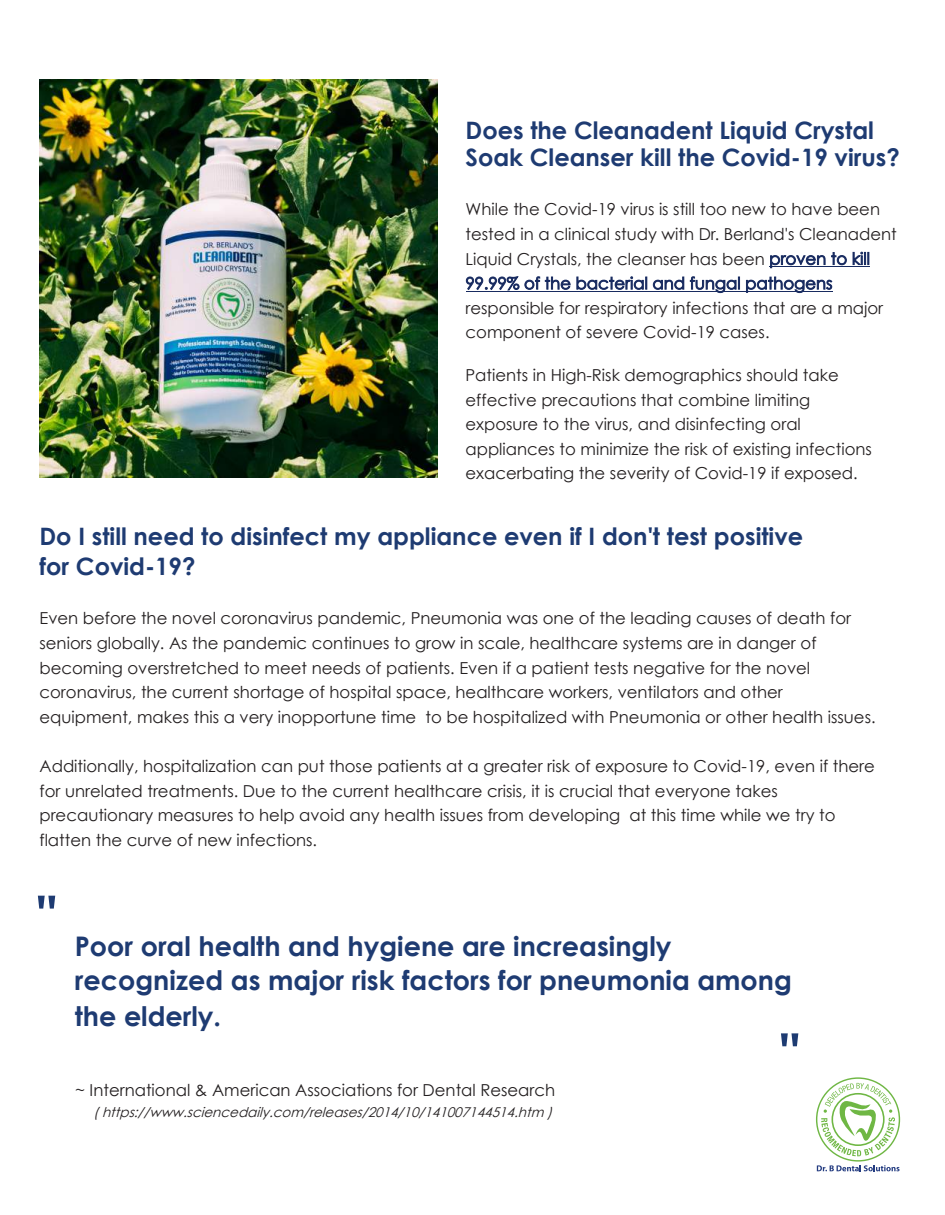
<style>
.page{position:relative;width:945px;height:1215px;background:#fff}
.page>*{position:absolute;margin:0;border:0;box-sizing:border-box;transform-origin:0 0}
.t1{font:700 52.5px "Century Gothic";color:#1e3b72}
.t2{font:700 27px/33.6px "Century Gothic";color:#1e3b72}
.t3{font:700 24px/30.6px "Century Gothic";color:#1e3b72}
.t4{font:16.5px/24.6px "Century Gothic";color:#231f20}
.t5{font:italic 13.5px "Century Gothic";color:#231f20}
.s1{color:#182b60}
</style>
<div class="page">
<img style="left:40px;top:79px;width:398px;height:399px">
<svg style="left:816px;top:1077px;width:84px;height:94px"></svg>
<hr style="left:769px;top:267px;width:101px;height:1px;background:#182b60">
<hr style="left:466px;top:291px;width:366px;height:1px;background:#182b60">
<h3 class="t3" style="left:466px;top:115px;width:436px;line-height:27.6px">Does the Cleanadent Liquid Crystal<br>Soak Cleanser kill the Covid-19 virus?</h3>
<p class="t4" style="left:466px;top:197px;width:433px">While the Covid-19 virus is still too new to have been tested in a clinical study with Dr. Berland's Cleanadent Liquid Crystals, the cleanser has been <span class="s1">proven to kill 99.99% of the bacterial and fungal pathogens</span></p>
<p class="t4" style="left:466px;top:295px;width:419px">responsible for respiratory infections that are a major component of severe Covid-19 cases.</p>
<p class="t4" style="left:466px;top:362px;width:408px">Patients in High-Risk demographics should take effective precautions that combine limiting exposure to the virus, and disinfecting oral appliances to minimize the risk of existing infections exacerbating the severity of Covid-19 if exposed.</p>
<h3 class="t3" style="left:40px;top:520px;width:765px">Do I still need to disinfect my appliance even if I don't test positive for Covid-19?</h3>
<p class="t4" style="left:40px;top:606px;width:838px">Even before the novel coronavirus pandemic, Pneumonia was one of the leading causes of death for seniors globally. As the pandemic continues to grow in scale, healthcare systems are in danger of becoming overstretched to meet needs of patients. Even if a patient tests negative for the novel coronavirus, the current shortage of hospital space, healthcare workers, ventilators and other equipment, makes this a very inopportune time to be hospitalized with Pneumonia or other health issues.</p>
<p class="t4" style="left:40px;top:754px;width:837px">Additionally, hospitalization can put those patients at a greater risk of exposure to Covid-19, even if there for unrelated treatments. Due to the current healthcare crisis, it is crucial that everyone takes precautionary measures to help avoid any health issues from developing at this time while we try to flatten the curve of new infections.</p>
<h2 class="t2" style="left:75px;top:928px;width:719px;text-indent:-38px"><sup>"</sup> Poor oral health and hygiene are increasingly recognized as major risk factors for pneumonia among</h2>
<h2 class="t2" style="left:75px;top:998px;width:148px">the elderly.</h2>
<h1 class="t1" style="left:780px;top:1013px;width:20px">"</h1>
<p class="t4" style="left:75px;top:1077px;width:482px">~ International &amp; American Associations for Dental Research</p>
<p class="t5" style="left:93px;top:1104px;width:465px">(https://www.sciencedaily.com/releases/2014/10/141007144514.htm )</p>
</div>
